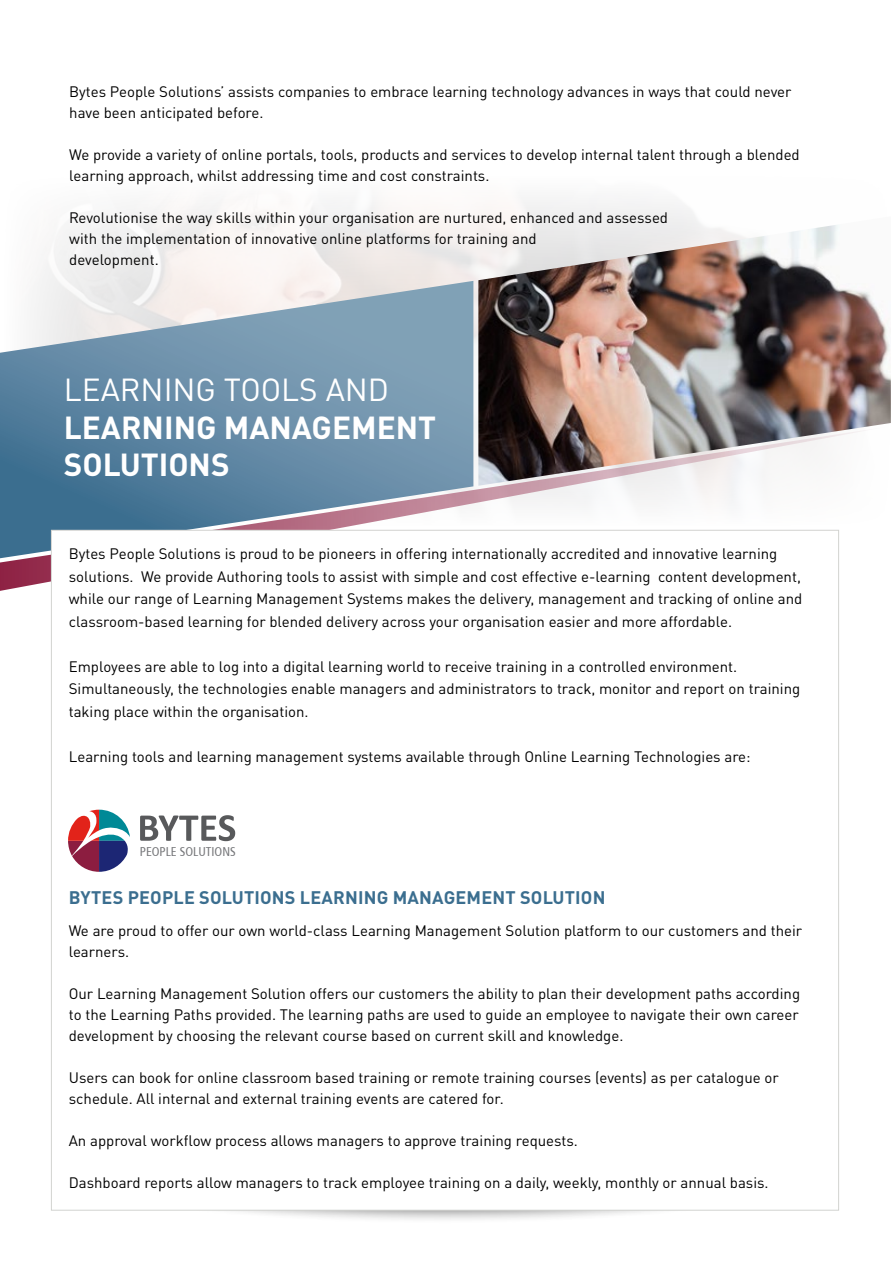
<style>
.page{position:relative;width:893px;height:1263px;background:#fff}
.page>*{position:absolute;margin:0;border:0;box-sizing:border-box;transform-origin:0 0}
.t1{font:700 31.5px/37.5px "DIN Pro";color:#fff}
.t2{font:31.5px "DIN Pro";color:#fff}
.t3{font:700 18px "DIN Pro";letter-spacing:.01em;color:#3b6e8f}
.t4{font:15px/21px "DIN Pro";color:#000}
.t5{font:condensed 12.75px "Frutiger 57";color:#77787b}
</style>
<div class="page">
<div style="left:54px;top:1096px;width:780px;height:128px;background:#000;opacity:.66"></div>
<svg style="left:0;top:281px;width:473px;height:145px;background:#92abbe"></svg>
<img style="left:478px;top:216px;width:413px;height:210px">
<svg style="left:0;top:426px;width:877px;height:165px"></svg>
<div style="left:51px;top:530px;width:788px;height:680px;background:#fff"></div>
<svg style="left:140px;top:815px;width:95px;height:26px"></svg>
<svg style="left:68px;top:810px;width:62px;height:62px"></svg>
<p class="t4" style="left:69px;top:79px;width:724px">Bytes People Solutions’ assists companies to embrace learning technology advances in ways that could never have been anticipated before.</p>
<p class="t4" style="left:69px;top:142px;width:732px">We provide a variety of online portals, tools, products and services to develop internal talent through a blended learning approach, whilst addressing time and cost constraints.</p>
<p class="t4" style="left:69px;top:205px;width:600px">Revolutionise the way skills within your organisation are nurtured, enhanced and assessed with the implementation of innovative online platforms for training and<br>development.</p>
<h1 class="t2" style="left:64px;top:365px;width:327px">LEARNING TOOLS AND</h1>
<h1 class="t1" style="left:64px;top:405px;width:374px">LEARNING MANAGEMENT<br>SOLUTIONS</h1>
<p class="t4" style="left:69px;top:541px;width:735px;line-height:22.5px">Bytes People Solutions is proud to be pioneers in offering internationally accredited and innovative learning solutions. We provide Authoring tools to assist with simple and cost effective e-learning content development, while our range of Learning Management Systems makes the delivery, management and tracking of online and classroom-based learning for blended delivery across your organisation easier and more affordable.</p>
<p class="t4" style="left:69px;top:653px;width:733px;line-height:22.5px">Employees are able to log into a digital learning world to receive training in a controlled environment.<br>Simultaneously, the technologies enable managers and administrators to track, monitor and report on training taking place within the organisation.</p>
<p class="t4" style="left:69px;top:744px;width:683px">Learning tools and learning management systems available through Online Learning Technologies are:</p>
<p class="t5" style="left:140px;top:844px;width:97px">PEOPLE SOLUTIONS</p>
<p class="t3" style="left:69px;top:883px;width:538px">BYTES PEOPLE SOLUTIONS LEARNING MANAGEMENT SOLUTION</p>
<p class="t4" style="left:69px;top:918px;width:735px">We are proud to offer our own world-class Learning Management Solution platform to our customers and their learners.</p>
<p class="t4" style="left:69px;top:981px;width:733px;text-align:justify">Our Learning Management Solution offers our customers the ability to plan their development paths according to the Learning Paths provided. The learning paths are used to guide an employee to navigate their own career development by choosing the relevant course based on current skill and knowledge.</p>
<p class="t4" style="left:69px;top:1065px;width:711px">Users can book for online classroom based training or remote training courses (events) as per catalogue or schedule. All internal and external training events are catered for.</p>
<p class="t4" style="left:69px;top:1128px;width:511px">An approval workflow process allows managers to approve training requests.</p>
<p class="t4" style="left:69px;top:1170px;width:701px">Dashboard reports allow managers to track employee training on a daily, weekly, monthly or annual basis.</p>
</div>
